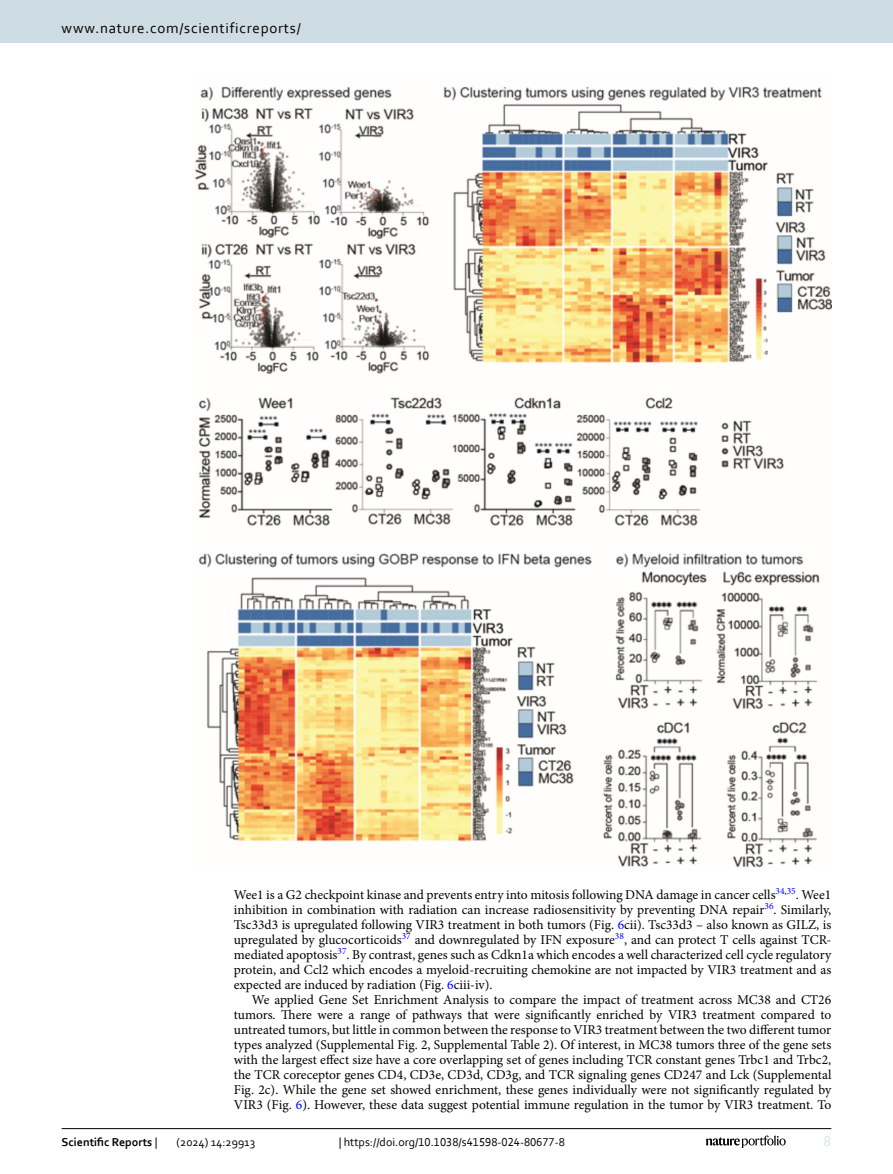
<style>
.page{position:relative;width:893px;height:1174px;background:#fff}
.page>*{position:absolute;margin:0;border:0;box-sizing:border-box;transform-origin:0 0}
.t1{font:15px "Corbel";letter-spacing:.05em;color:#000}
.t2{font:15px "Corbel";color:#d9e4eb}
.Body_Text_Indent{font:13.5px/15px "Minion Pro";color:#000;text-align:justify}
.t3{font:12px "Corbel";color:#000}
.t4{font:700 12px "Corbel";color:#000}
.s1{color:#00f}
.s2{font-weight:400}
</style>
<div class="page">
<img style="left:195px;top:86px;width:636px;height:782px">
<hr style="left:62px;top:1128px;width:769px;height:1px;background:#000">
<svg style="left:706px;top:1135px;width:80px;height:12px"></svg>
<div style="left:0;top:0;width:893px;height:43px;background:#cedde4"></div>
<p class="t1" style="left:62px;top:18px;width:241px">www.nature.com/scientificreports/</p>
<p class="Body_Text_Indent" style="left:234px;top:887px;width:599px">Wee1 is a G2 checkpoint kinase and prevents entry into mitosis following DNA damage in cancer cells<sup>34</sup><sup>,</sup><sup>35</sup>. Wee1 inhibition in combination with radiation can increase radiosensitivity by preventing DNA repair<sup>36</sup>. Similarly, Tsc33d3 is upregulated following VIR3 treatment in both tumors (Fig. <span class="s1">6</span>cii). Tsc33d3 – also known as GILZ, is upregulated by glucocorticoids<sup>37</sup> and downregulated by IFN exposure<sup>38</sup>, and can protect T cells against TCR&shy;mediated apoptosis<sup>37</sup>. By contrast, genes such as Cdkn1a which encodes a well characterized cell cycle regulatory protein, and Ccl2 which encodes a myeloid-recruiting chemokine are not impacted by VIR3 treatment and as expected are induced by radiation (Fig. <span class="s1">6</span>ciii-iv).</p>
<p class="Body_Text_Indent" style="left:234px;top:992px;width:599px;text-indent:18px">We applied Gene Set Enrichment Analysis to compare the impact of treatment across MC38 and CT26 tumors. There were a range of pathways that were significantly enriched by VIR3 treatment compared to untreated tumors, but little in common between the response to VIR3 treatment between the two different tumor types analyzed (Supplemental Fig. 2, Supplemental Table 2). Of interest, in MC38 tumors three of the gene sets with the largest effect size have a core overlapping set of genes including TCR constant genes Trbc1 and Trbc2, the TCR coreceptor genes CD4, CD3e, CD3d, CD3g, and TCR signaling genes CD247 and Lck (Supplemental Fig. 2c). While the gene set showed enrichment, these genes individually were not significantly regulated by VIR3 (Fig. <span class="s1">6</span>). However, these data suggest potential immune regulation in the tumor by VIR3 treatment. To</p>
<p class="t4" style="left:62px;top:1134px;width:97px">Scientific Reports <span class="s2">|</span></p>
<p class="t3" style="left:177px;top:1134px;width:80px">(2024) 14:29913</p>
<p class="t3" style="left:339px;top:1134px;width:228px">| https://doi.org/10.1038/s41598-024-80677-8</p>
<p class="t2" style="left:824px;top:1132px;width:9px">8</p>
</div>
